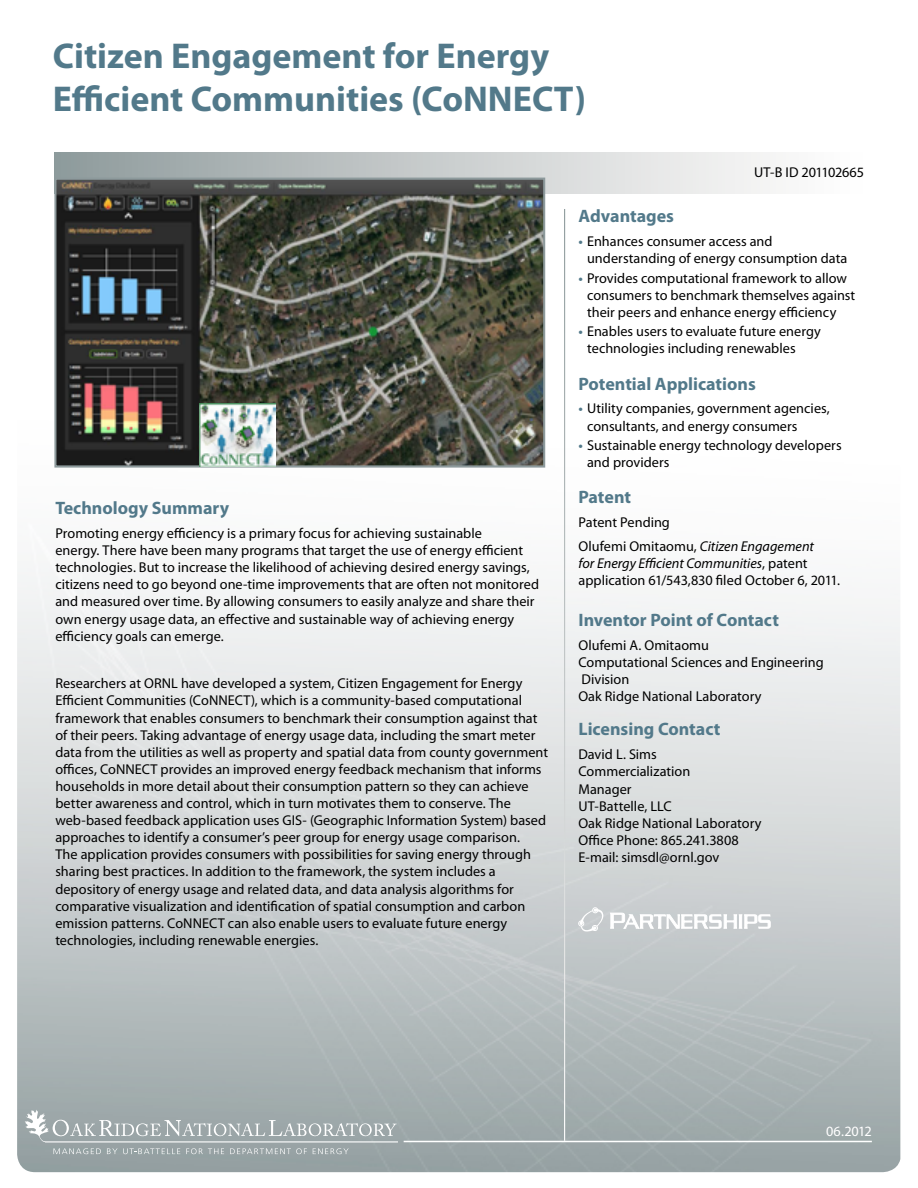
<style>
.page{position:relative;width:918px;height:1188px;background:#fff}
.page>*{position:absolute;margin:0;border:0;box-sizing:border-box;transform-origin:0 0}
.t1{font:700 36px/43.2px "Myriad Pro";color:#52798a}
.t2{font:700 18px "Myriad Pro";color:#52798a}
.t3{font:14.25px/17.1px "Myriad Pro";color:#000}
.t4{font:14.25px "Myriad Pro";letter-spacing:-.025em;color:#fff}
.s1{font-weight:600;color:#52798a}
.s2{font-style:italic}
</style>
<div class="page">
<div style="left:54px;top:152px;width:818px;height:42px;background:linear-gradient(to right,#909c9d,#fff)"></div>
<svg style="left:578px;top:907px;width:193px;height:25px"></svg>
<svg style="left:53px;top:1148px;width:48px;height:6px"></svg>
<svg style="left:107px;top:1148px;width:73px;height:6px"></svg>
<svg style="left:186px;top:1148px;width:38px;height:6px"></svg>
<svg style="left:230px;top:1148px;width:77px;height:6px"></svg>
<svg style="left:313px;top:1148px;width:36px;height:6px"></svg>
<svg style="left:25px;top:1110px;width:372px;height:32px;background:#aab3b4"></svg>
<img style="left:57px;top:181px;width:485px;height:284px">
<div style="left:54px;top:178px;width:491px;height:290px;border:2px solid #8d9a9c"></div>
<img style="left:200px;top:404px;width:75px;height:62px">
<h1 class="t1" style="left:53px;top:33px;width:535px">Citizen Engagement for Energy<br>Efficient Communities (CoNNECT)</h1>
<p class="t3" style="left:754px;top:164px;width:111px">UT-B ID 201102665</p>
<p class="t2" style="left:55px;top:496px;width:175px">Technology Summary</p>
<p class="t3" style="left:55px;top:525px;width:485px">Promoting energy efficiency is a primary focus for achieving sustainable<br>energy. There have been many programs that target the use of energy efficient technologies. But to increase the likelihood of achieving desired energy savings, citizens need to go beyond one-time improvements that are often not monitored and measured over time. By allowing consumers to easily analyze and share their own energy usage data, an effective and sustainable way of achieving energy efficiency goals can emerge.</p>
<p class="t3" style="left:55px;top:675px;width:494px">Researchers at ORNL have developed a system, Citizen Engagement for Energy Efficient Communities (CoNNECT), which is a community-based computational framework that enables consumers to benchmark their consumption against that of their peers. Taking advantage of energy usage data, including the smart meter data from the utilities as well as property and spatial data from county government offices, CoNNECT provides an improved energy feedback mechanism that informs households in more detail about their consumption pattern so they can achieve better awareness and control, which in turn motivates them to conserve. The web-based feedback application uses GIS- (Geographic Information System) based approaches to identify a consumer’s peer group for energy usage comparison.<br>The application provides consumers with possibilities for saving energy through sharing best practices. In addition to the framework, the system includes a depository of energy usage and related data, and data analysis algorithms for comparative visualization and identification of spatial consumption and carbon emission patterns. CoNNECT can also enable users to evaluate future energy technologies, including renewable energies.</p>
<p class="t2" style="left:578px;top:205px;width:97px">Advantages</p>
<p class="t3" style="left:587px;top:233px;width:262px;text-indent:-9px"><span class="s1">•</span> Enhances consumer access and understanding of energy consumption data</p>
<p class="t3" style="left:587px;top:269px;width:270px;text-indent:-9px"><span class="s1">•</span> Provides computational framework to allow consumers to benchmark themselves against their peers and enhance energy efficiency</p>
<p class="t3" style="left:587px;top:323px;width:235px;text-indent:-9px"><span class="s1">•</span> Enables users to evaluate future energy technologies including renewables</p>
<p class="t2" style="left:578px;top:372px;width:179px">Potential Applications</p>
<p class="t3" style="left:587px;top:400px;width:244px;text-indent:-9px"><span class="s1">•</span> Utility companies, government agencies, consultants, and energy consumers</p>
<p class="t3" style="left:587px;top:436px;width:256px;text-indent:-9px"><span class="s1">•</span> Sustainable energy technology developers and providers</p>
<p class="t2" style="left:578px;top:485px;width:54px">Patent</p>
<p class="t3" style="left:578px;top:510px;width:237px;line-height:23.9px">Patent Pending<br>Olufemi Omitaomu, <span class="s2">Citizen Engagement</span></p>
<p class="t3" style="left:578px;top:555px;width:263px"><span class="s2">for Energy Efficient Communities</span>, patent application 61/543,830 filed October 6, 2011.</p>
<p class="t2" style="left:578px;top:608px;width:202px">Inventor Point of Contact</p>
<p class="t3" style="left:578px;top:636px;width:247px">Olufemi A. Omitaomu<br>Computational Sciences and Engineering<br>Division<br>Oak Ridge National Laboratory</p>
<p class="t2" style="left:578px;top:718px;width:143px">Licensing Contact</p>
<p class="t3" style="left:578px;top:746px;width:185px">David L. Sims<br>Commercialization<br>Manager<br>UT-Battelle, LLC<br>Oak Ridge National Laboratory<br>Office Phone: 865.241.3808<br>E-mail: simsdl@ornl.gov</p>
<p class="t4" style="left:826px;top:1123px;width:47px">06.2012</p>
</div>
